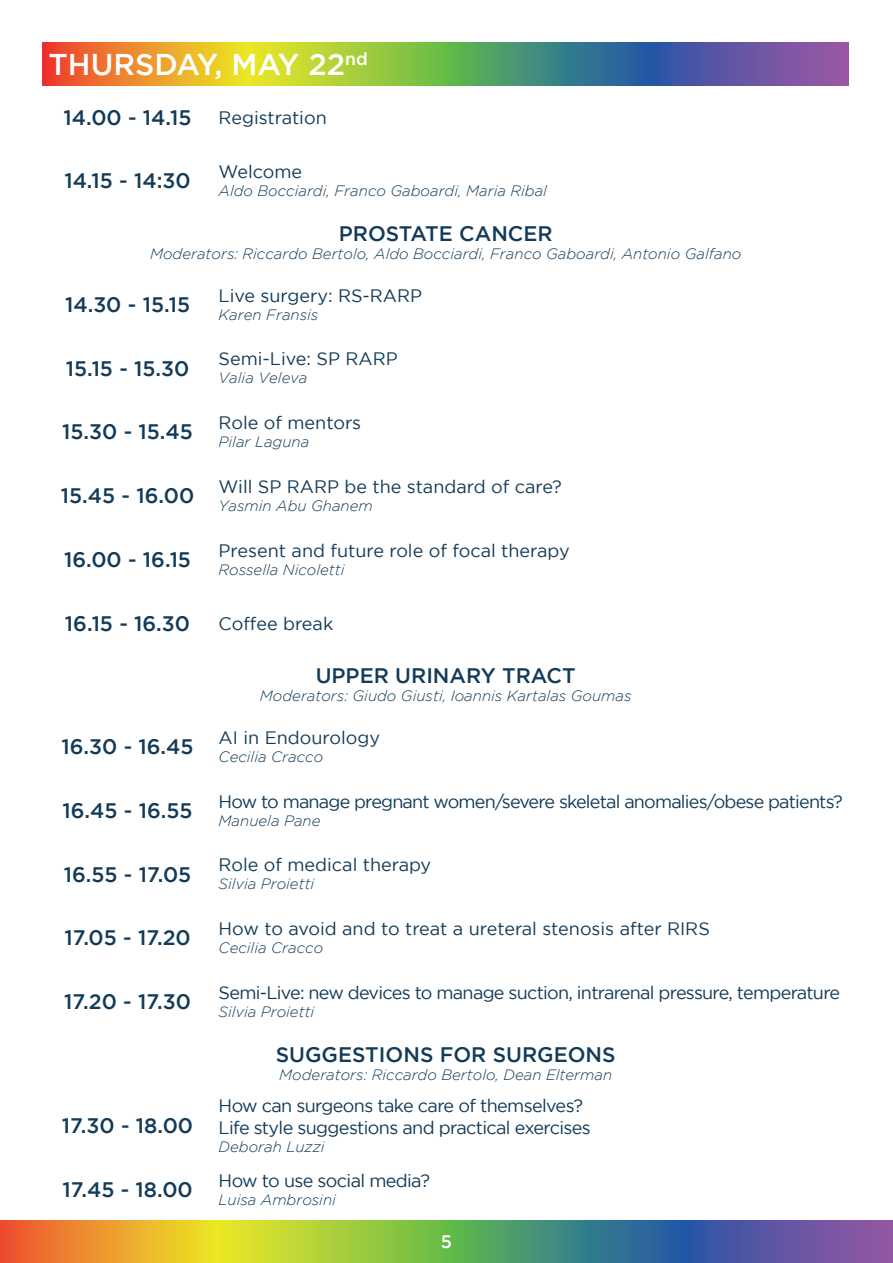
<style>
.page{position:relative;width:893px;height:1263px;background:#fff}
.page>*{position:absolute;margin:0;border:0;box-sizing:border-box;transform-origin:0 0}
.t1{font:500 30px "Gotham";color:#fff}
.t2{font:500 21px "Gotham";color:#133b58}
.t3{font:18px/21.6px "Gotham";letter-spacing:-.035em;color:#133b58}
.t4{font:18px "Gotham";color:#133b58}
.t5{font:500 18px "Gotham";color:#fff}
.t6{font:italic 300 15px "Gotham";color:#133b58}
</style>
<div class="page">
<svg style="left:0;top:1220px;width:893px;height:43px;background:#8d9361"></svg>
<svg style="left:43px;top:43px;width:806px;height:42px;background:#8f9061"></svg>
<h1 class="t1" style="left:49px;top:47px;width:321px">THURSDAY, MAY 22<sup>nd</sup></h1>
<h2 class="t2" style="left:64px;top:105px;width:130px">14.00 - 14.15</h2>
<p class="t4" style="left:219px;top:107px;width:110px">Registration</p>
<p class="t4" style="left:219px;top:162px;width:85px">Welcome</p>
<p class="t6" style="left:219px;top:183px;width:330px">Aldo Bocciardi, Franco Gaboardi, Maria Ribal</p>
<h2 class="t2" style="left:339px;top:222px;width:215px">PROSTATE CANCER</h2>
<p class="t6" style="left:150px;top:246px;width:593px">Moderators: Riccardo Bertolo, Aldo Bocciardi, Franco Gaboardi, Antonio Galfano</p>
<h2 class="t2" style="left:65px;top:292px;width:126px">14.30 - 15.15</h2>
<p class="t4" style="left:219px;top:285px;width:205px">Live surgery: RS-RARP</p>
<p class="t6" style="left:219px;top:306px;width:101px">Karen Fransis</p>
<h2 class="t2" style="left:64px;top:169px;width:128px">14.15 - 14:30</h2>
<h2 class="t2" style="left:66px;top:356px;width:125px">15.15 - 15.30</h2>
<h2 class="t2" style="left:62px;top:420px;width:132px">15.30 - 15.45</h2>
<h2 class="t2" style="left:61px;top:484px;width:135px">15.45 - 16.00</h2>
<p class="t4" style="left:219px;top:349px;width:181px">Semi-Live: SP RARP</p>
<p class="t6" style="left:219px;top:370px;width:90px">Valia Veleva</p>
<p class="t4" style="left:219px;top:413px;width:144px">Role of mentors</p>
<p class="t6" style="left:219px;top:434px;width:92px">Pilar Laguna</p>
<p class="t4" style="left:219px;top:477px;width:345px">Will SP RARP be the standard of care?</p>
<p class="t6" style="left:219px;top:497px;width:156px">Yasmin Abu Ghanem</p>
<h2 class="t2" style="left:64px;top:547px;width:128px">16.00 - 16.15</h2>
<p class="t4" style="left:219px;top:540px;width:353px">Present and future role of focal therapy</p>
<p class="t6" style="left:219px;top:561px;width:127px">Rossella Nicoletti</p>
<h2 class="t2" style="left:65px;top:611px;width:127px">16.15 - 16.30</h2>
<p class="t4" style="left:219px;top:613px;width:116px">Coffee break</p>
<h2 class="t2" style="left:316px;top:664px;width:261px">UPPER URINARY TRACT</h2>
<p class="t6" style="left:260px;top:688px;width:373px">Moderators: Giudo Giusti, Ioannis Kartalas Goumas</p>
<h2 class="t2" style="left:61px;top:735px;width:134px">16.30 - 16.45</h2>
<p class="t4" style="left:219px;top:727px;width:163px">AI in Endourology</p>
<p class="t6" style="left:219px;top:748px;width:106px">Cecilia Cracco</p>
<h2 class="t2" style="left:62px;top:798px;width:132px">16.45 - 16.55</h2>
<p class="t3" style="left:219px;top:790px;width:626px">How to manage pregnant women/severe skeletal anomalies/obese patients?</p>
<p class="t6" style="left:219px;top:812px;width:103px">Manuela Pane</p>
<h2 class="t2" style="left:64px;top:862px;width:129px">16.55 - 17.05</h2>
<p class="t4" style="left:219px;top:855px;width:214px">Role of medical therapy</p>
<p class="t6" style="left:219px;top:876px;width:97px">Silvia Proietti</p>
<h2 class="t2" style="left:64px;top:926px;width:128px">17.05 - 17.20</h2>
<p class="t4" style="left:219px;top:919px;width:493px">How to avoid and to treat a ureteral stenosis after RIRS</p>
<p class="t6" style="left:219px;top:940px;width:106px">Cecilia Cracco</p>
<h2 class="t2" style="left:64px;top:990px;width:128px">17.20 - 17.30</h2>
<p class="t3" style="left:219px;top:981px;width:623px">Semi-Live: new devices to manage suction, intrarenal pressure, temperature</p>
<p class="t6" style="left:219px;top:1003px;width:97px">Silvia Proietti</p>
<h2 class="t2" style="left:276px;top:1042px;width:341px">SUGGESTIONS FOR SURGEONS</h2>
<p class="t6" style="left:279px;top:1066px;width:334px">Moderators: Riccardo Bertolo, Dean Elterman</p>
<h2 class="t2" style="left:62px;top:1113px;width:133px">17.30 - 18.00</h2>
<p class="t3" style="left:219px;top:1094px;width:374px">How can surgeons take care of themselves?<br>Life style suggestions and practical exercises</p>
<p class="t6" style="left:219px;top:1138px;width:108px">Deborah Luzzi</p>
<h2 class="t2" style="left:62px;top:1178px;width:132px">17.45 - 18.00</h2>
<p class="t3" style="left:219px;top:1170px;width:213px">How to use social media?</p>
<p class="t6" style="left:219px;top:1191px;width:119px">Luisa Ambrosini</p>
<p class="t5" style="left:441px;top:1232px;width:13px">5</p>
</div>
